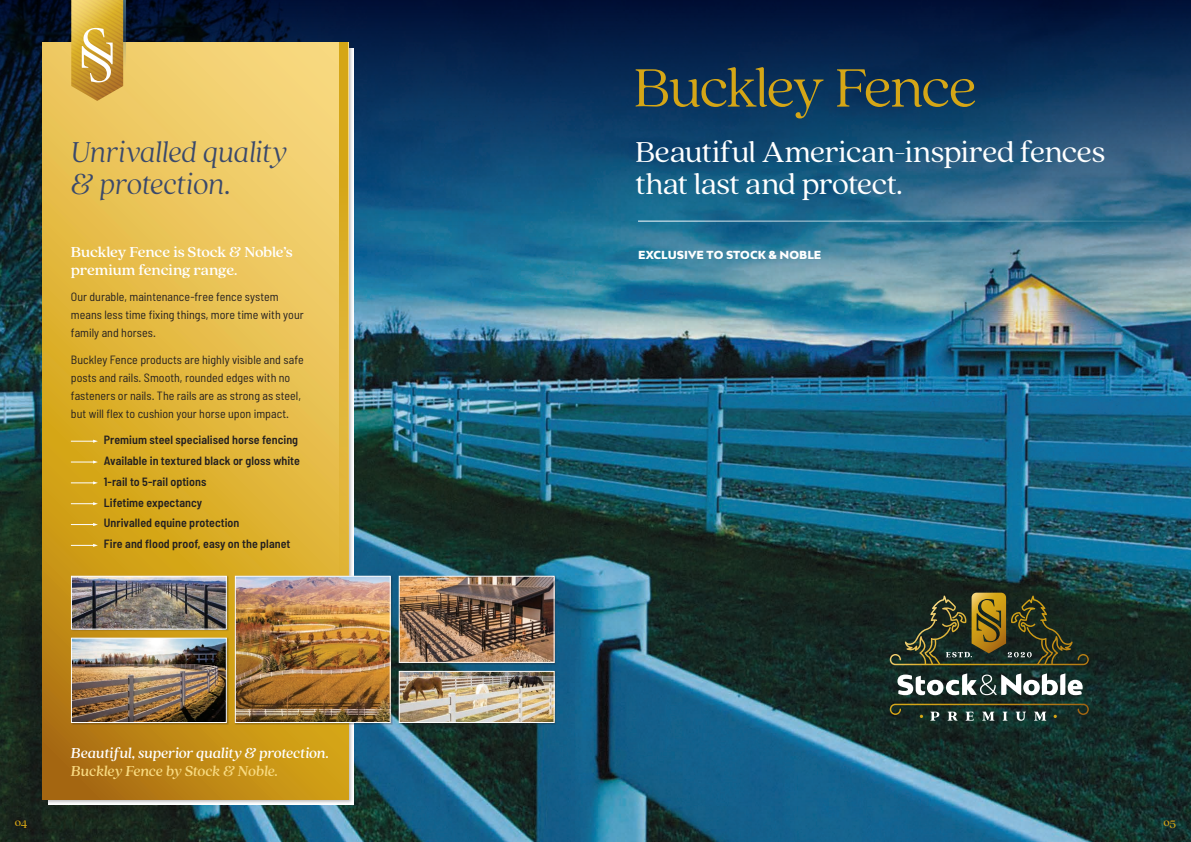
<style>
.page{position:relative;width:1191px;height:842px;background:#fff}
.page>*{position:absolute;margin:0;border:0;box-sizing:border-box;transform-origin:0 0}
.t1{font:300 60px "Quincy CF";letter-spacing:-.03em;color:#d5a616}
.S_N_-_B-Heads{font:32px/32px "Quincy CF";letter-spacing:-.015em;color:#fff}
.t2{font:italic 300 32px/32px "Quincy CF";letter-spacing:-.005em;color:#3a496c}
.S_N_-_Body_Cody_-_Su{font:italic 500 16px/18px "Quincy CF";letter-spacing:-.01em;color:#fff}
.S_N_-_Body_Cody_-_Su-2{font:500 16px "Quincy CF";letter-spacing:-.015em;color:#fff}
.S_N_-_Body_Copy{font:semi-condensed 12px/18px "Barlow";color:#231f20}
.S_N_-_Body_Copy-2{font:600 semi-condensed 12px "Barlow";letter-spacing:.005em;color:#231f20}
.S_N_-_Body_Cody_-_Su-3{font:12px "Quincy CF Text";color:#d5a616}
.S_N_-_Body_Copy_-_Pu{font:900 11px "Bw Mitga";letter-spacing:.005em;color:#fff}
.s1{color:#f8da81}
</style>
<div class="page">
<img style="left:0;top:344px;width:1191px;height:498px">
<img style="left:0;top:0;width:1191px;height:344px">
<svg style="left:930px;top:712px;width:9px;height:9px"></svg>
<svg style="left:947px;top:712px;width:10px;height:9px"></svg>
<svg style="left:965px;top:712px;width:9px;height:9px"></svg>
<svg style="left:982px;top:712px;width:12px;height:9px"></svg>
<svg style="left:1002px;top:712px;width:5px;height:9px"></svg>
<svg style="left:1015px;top:712px;width:11px;height:9px"></svg>
<svg style="left:1034px;top:712px;width:12px;height:9px"></svg>
<svg style="left:919px;top:715px;width:4px;height:3px"></svg>
<svg style="left:889px;top:593px;width:199px;height:72px"></svg>
<svg style="left:897px;top:673px;width:185px;height:22px"></svg>
<hr style="left:638px;top:221px;width:553px;height:1px;background:#fff">
<div style="left:41px;top:41px;width:312px;height:764px;background:#231f20;opacity:.3"></div>
<svg style="left:43px;top:43px;width:297px;height:756px"></svg>
<svg style="left:71px;top:0;width:55px;height:104px"></svg>
<svg style="left:71px;top:440px;width:27px;height:3px"></svg>
<svg style="left:71px;top:460px;width:27px;height:4px"></svg>
<svg style="left:71px;top:481px;width:27px;height:3px"></svg>
<svg style="left:71px;top:502px;width:27px;height:3px"></svg>
<svg style="left:71px;top:523px;width:27px;height:3px"></svg>
<svg style="left:71px;top:544px;width:27px;height:3px"></svg>
<svg style="left:340px;top:43px;width:8px;height:756px"></svg>
<div style="left:235px;top:576px;width:158px;height:149px;background:#231f20;opacity:.3"></div>
<img style="left:237px;top:578px;width:151px;height:143px">
<div style="left:235px;top:576px;width:155px;height:147px;border:1px solid #fff"></div>
<div style="left:71px;top:637px;width:158px;height:88px;background:#231f20;opacity:.3"></div>
<img style="left:73px;top:640px;width:152px;height:81px">
<div style="left:71px;top:638px;width:156px;height:85px;border:1px solid #fff"></div>
<div style="left:71px;top:576px;width:158px;height:56px;background:#231f20;opacity:.3"></div>
<img style="left:73px;top:578px;width:152px;height:49px">
<div style="left:71px;top:576px;width:156px;height:53px;border:1px solid #fff"></div>
<div style="left:398px;top:671px;width:159px;height:54px;background:#231f20;opacity:.3"></div>
<img style="left:401px;top:673px;width:151px;height:48px">
<div style="left:399px;top:671px;width:155px;height:52px;border:1px solid #fff"></div>
<div style="left:398px;top:576px;width:159px;height:89px;background:#231f20;opacity:.3"></div>
<img style="left:401px;top:578px;width:151px;height:83px">
<div style="left:399px;top:576px;width:155px;height:87px;border:1px solid #fff"></div>
<p class="t2" style="left:71px;top:136px;width:217px">Unrivalled quality &amp; protection.</p>
<p class="t1" style="left:634px;top:53px;width:345px">Buckley Fence</p>
<p class="S_N_-_B-Heads" style="left:635px;top:136px;width:471px">Beautiful American-inspired fences that last and protect.</p>
<p class="S_N_-_Body_Cody_-_Su-2" style="left:71px;top:242px;width:223px">Buckley Fence is Stock &amp; Noble’s</p>
<p class="S_N_-_Body_Copy_-_Pu" style="left:638px;top:247px;width:185px">EXCLUSIVE TO STOCK &amp; NOBLE</p>
<p class="S_N_-_Body_Cody_-_Su-2" style="left:71px;top:260px;width:168px">premium fencing range.</p>
<p class="S_N_-_Body_Copy" style="left:71px;top:287px;width:234px">Our durable, maintenance-free fence system means less time fixing things, more time with your family and horses.</p>
<p class="S_N_-_Body_Copy" style="left:71px;top:350px;width:234px">Buckley Fence products are highly visible and safe posts and rails. Smooth, rounded edges with no fasteners or nails. The rails are as strong as steel, but will flex to cushion your horse upon impact.</p>
<p class="S_N_-_Body_Copy-2" style="left:104px;top:432px;width:196px">Premium steel specialised horse fencing</p>
<p class="S_N_-_Body_Copy-2" style="left:104px;top:453px;width:198px">Available in textured black or gloss white</p>
<p class="S_N_-_Body_Copy-2" style="left:104px;top:474px;width:104px">1-rail to 5-rail options</p>
<p class="S_N_-_Body_Copy-2" style="left:104px;top:495px;width:100px">Lifetime expectancy</p>
<p class="S_N_-_Body_Copy-2" style="left:104px;top:516px;width:137px">Unrivalled equine protection</p>
<p class="S_N_-_Body_Copy-2" style="left:104px;top:536px;width:188px">Fire and flood proof, easy on the planet</p>
<p class="S_N_-_Body_Cody_-_Su" style="left:71px;top:744px;width:260px">Beautiful, superior quality &amp; protection.<br><span class="s1">Buckley Fence by Stock &amp; Noble.</span></p>
<p class="S_N_-_Body_Cody_-_Su-3" style="left:15px;top:815px;width:14px">04</p>
<p class="S_N_-_Body_Cody_-_Su-3" style="left:1163px;top:815px;width:14px">05</p>
</div>
